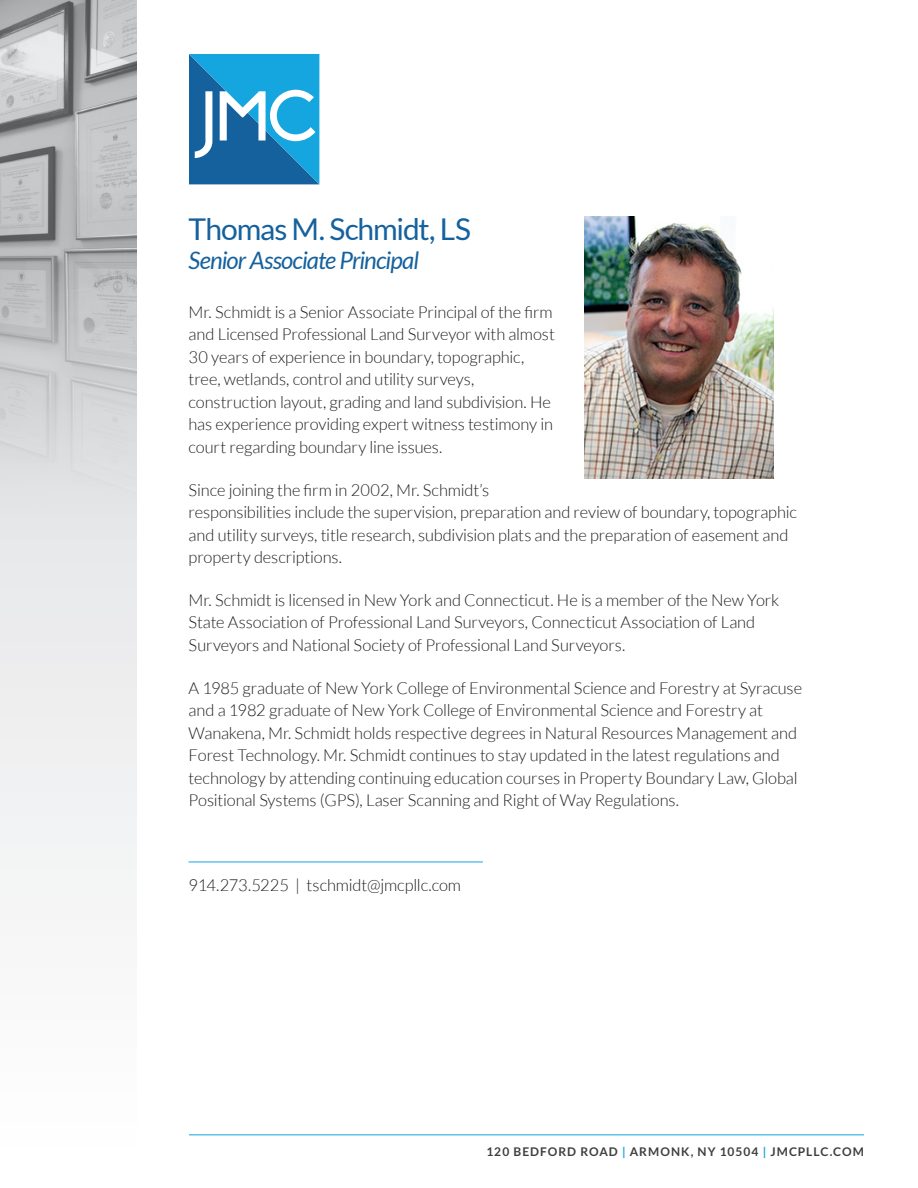
<style>
.page{position:relative;width:918px;height:1188px;background:#fff}
.page>*{position:absolute;margin:0;border:0;box-sizing:border-box;transform-origin:0 0}
.t1{font:30px "Lato";letter-spacing:-.035em;color:#15619d}
.t2{font:italic 24px "Lato";letter-spacing:-.04em;color:#15619d}
.t3{font:300 16.5px/22.5px "Lato";letter-spacing:-.01em;color:#231f20}
.t4{font:700 12px "Lato";letter-spacing:.085em;color:#3e3e3f}
.s1{color:#16a6df}
</style>
<div class="page">
<svg style="left:189px;top:54px;width:130px;height:130px;background:#3493c6"></svg>
<hr style="left:189px;top:1135px;width:675px;height:1px;background:#16a6df">
<img style="left:584px;top:216px;width:189px;height:262px">
<hr style="left:189px;top:862px;width:294px;height:1px;background:#16a6df">
<div style="left:0;top:0;width:136px;height:1188px;background:#f3f4f4"></div>
<img style="left:0;top:0;width:136px;height:546px">
<h1 class="t1" style="left:189px;top:212px;width:284px">Thomas M. Schmidt, LS</h1>
<h2 class="t2" style="left:189px;top:247px;width:232px">Senior Associate Principal</h2>
<p class="t3" style="left:189px;top:301px;width:368px">Mr. Schmidt is a Senior Associate Principal of the firm and Licensed Professional Land Surveyor with almost 30 years of experience in boundary, topographic, tree, wetlands, control and utility surveys, construction layout, grading and land subdivision. He has experience providing expert witness testimony in court regarding boundary line issues.</p>
<p class="t3" style="left:189px;top:479px;width:610px">Since joining the firm in 2002, Mr. Schmidt’s<br>responsibilities include the supervision, preparation and review of boundary, topographic and utility surveys, title research, subdivision plats and the preparation of easement and property descriptions.</p>
<p class="t3" style="left:189px;top:589px;width:592px">Mr. Schmidt is licensed in New York and Connecticut. He is a member of the New York<br>State Association of Professional Land Surveyors, Connecticut Association of Land<br>Surveyors and National Society of Professional Land Surveyors.</p>
<p class="t3" style="left:189px;top:677px;width:615px">A 1985 graduate of New York College of Environmental Science and Forestry at Syracuse and a 1982 graduate of New York College of Environmental Science and Forestry at Wanakena, Mr. Schmidt holds respective degrees in Natural Resources Management and Forest Technology. Mr. Schmidt continues to stay updated in the latest regulations and technology by attending continuing education courses in Property Boundary Law, Global Positional Systems (GPS), Laser Scanning and Right of Way Regulations.</p>
<p class="t3" style="left:189px;top:874px;width:274px">914.273.5225 | tschmidt@jmcpllc.com</p>
<p class="t4" style="left:486px;top:1145px;width:379px">120 BEDFORD ROAD <span class="s1">|</span> ARMONK, NY 10504 <span class="s1">|</span> JMCPLLC.COM</p>
</div>
